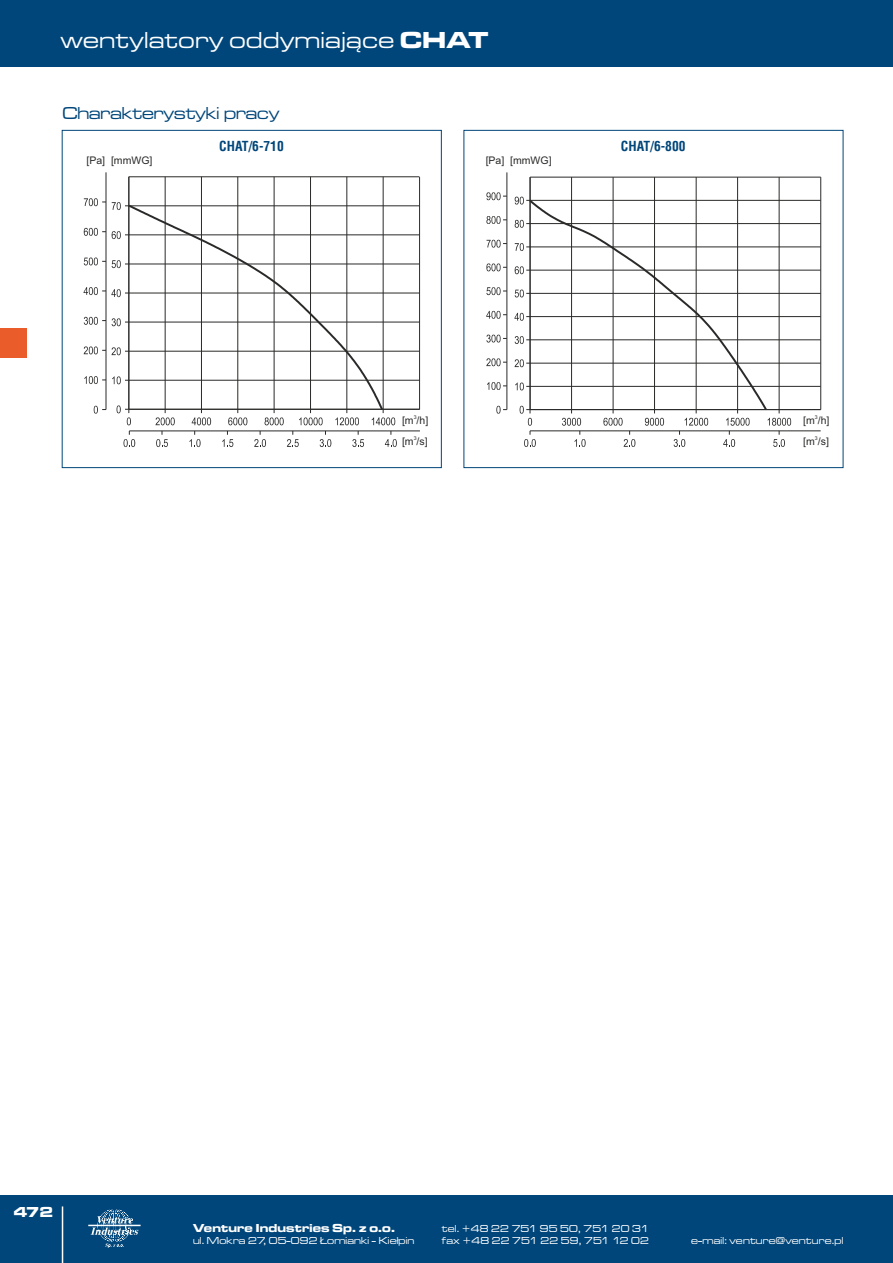
<style>
.page{position:relative;width:893px;height:1263px;background:#fff}
.page>*{position:absolute;margin:0;border:0;box-sizing:border-box;transform-origin:0 0}
.t1{font:24px "Microgramma D Medi Exte";letter-spacing:.03em;color:#fefefe}
.t2{font:18px "Microgramma D Medi Exte";color:#00467a}
.t3{font:15px "Microgramma D Bold Exte";color:#fefefe}
.t4{font:700 13.5px "Switzerland Condensed";color:#00467a}
.t5{font:12px "Microgramma D Bold Exte";letter-spacing:.015em;color:#fefefe}
.t6{font:10.5px/12.3px "Microgramma D Medi Exte";letter-spacing:.02em;color:#fefefe}
.t7{font:10.5px "Arial";color:#2a2a29}
.t8{font:5.25px "Arial";color:#2a2a29}
.s1{font-family:"Microgramma D Bold Exte"}
</style>
<div class="page">
<hr style="left:129px;top:430px;width:291px;height:1px;background:#2a2a29">
<svg style="left:124px;top:431px;width:11px;height:16px"></svg>
<svg style="left:156px;top:431px;width:12px;height:16px"></svg>
<svg style="left:189px;top:431px;width:12px;height:16px"></svg>
<svg style="left:222px;top:431px;width:11px;height:16px"></svg>
<svg style="left:254px;top:431px;width:12px;height:16px"></svg>
<svg style="left:287px;top:431px;width:12px;height:16px"></svg>
<svg style="left:320px;top:431px;width:11px;height:16px"></svg>
<svg style="left:352px;top:431px;width:12px;height:16px"></svg>
<svg style="left:385px;top:431px;width:12px;height:16px"></svg>
<hr style="left:129px;top:177px;width:1px;height:232px;background:#2a2a29">
<hr style="left:165px;top:177px;width:1px;height:232px;background:#2a2a29">
<hr style="left:201px;top:177px;width:1px;height:232px;background:#2a2a29">
<hr style="left:237px;top:177px;width:1px;height:232px;background:#2a2a29">
<hr style="left:274px;top:177px;width:1px;height:232px;background:#2a2a29">
<hr style="left:310px;top:177px;width:1px;height:232px;background:#2a2a29">
<hr style="left:347px;top:177px;width:1px;height:232px;background:#2a2a29">
<hr style="left:383px;top:177px;width:1px;height:232px;background:#2a2a29">
<svg style="left:155px;top:412px;width:20px;height:13px"></svg>
<svg style="left:192px;top:412px;width:19px;height:13px"></svg>
<svg style="left:228px;top:412px;width:19px;height:13px"></svg>
<svg style="left:265px;top:412px;width:19px;height:13px"></svg>
<svg style="left:299px;top:412px;width:24px;height:13px"></svg>
<svg style="left:335px;top:412px;width:24px;height:13px"></svg>
<svg style="left:372px;top:412px;width:23px;height:13px"></svg>
<hr style="left:128px;top:177px;width:1px;height:232px;background:#2a2a29">
<hr style="left:129px;top:409px;width:290px;height:1px;background:#2a2a29">
<hr style="left:129px;top:380px;width:290px;height:1px;background:#2a2a29">
<hr style="left:129px;top:351px;width:290px;height:1px;background:#2a2a29">
<hr style="left:129px;top:322px;width:290px;height:1px;background:#2a2a29">
<hr style="left:129px;top:293px;width:290px;height:1px;background:#2a2a29">
<hr style="left:129px;top:264px;width:290px;height:1px;background:#2a2a29">
<hr style="left:129px;top:235px;width:290px;height:1px;background:#2a2a29">
<hr style="left:129px;top:205px;width:290px;height:1px;background:#2a2a29">
<svg style="left:117px;top:405px;width:14px;height:20px"></svg>
<svg style="left:112px;top:376px;width:14px;height:8px"></svg>
<svg style="left:112px;top:347px;width:14px;height:8px"></svg>
<svg style="left:112px;top:318px;width:14px;height:8px"></svg>
<svg style="left:112px;top:260px;width:14px;height:8px"></svg>
<svg style="left:112px;top:231px;width:14px;height:8px"></svg>
<svg style="left:112px;top:202px;width:17px;height:8px"></svg>
<hr style="left:129px;top:176px;width:290px;height:1px;background:#2a2a29">
<svg style="left:126px;top:203px;width:259px;height:209px"></svg>
<hr style="left:419px;top:177px;width:1px;height:233px;background:#2a2a29">
<hr style="left:106px;top:172px;width:1px;height:238px;background:#2a2a29">
<svg style="left:94px;top:406px;width:12px;height:8px"></svg>
<svg style="left:84px;top:376px;width:22px;height:8px"></svg>
<svg style="left:84px;top:346px;width:22px;height:8px"></svg>
<svg style="left:84px;top:317px;width:22px;height:8px"></svg>
<svg style="left:84px;top:287px;width:45px;height:10px"></svg>
<svg style="left:84px;top:257px;width:22px;height:8px"></svg>
<svg style="left:84px;top:228px;width:22px;height:8px"></svg>
<svg style="left:84px;top:198px;width:22px;height:8px"></svg>
<hr style="left:571px;top:177px;width:1px;height:233px;background:#2a2a29">
<hr style="left:613px;top:177px;width:1px;height:233px;background:#2a2a29">
<hr style="left:654px;top:177px;width:1px;height:233px;background:#2a2a29">
<hr style="left:696px;top:177px;width:1px;height:233px;background:#2a2a29">
<hr style="left:737px;top:177px;width:1px;height:233px;background:#2a2a29">
<hr style="left:779px;top:177px;width:1px;height:233px;background:#2a2a29">
<svg style="left:645px;top:412px;width:19px;height:14px"></svg>
<hr style="left:530px;top:177px;width:1px;height:233px;background:#2a2a29">
<hr style="left:530px;top:409px;width:291px;height:1px;background:#2a2a29">
<hr style="left:530px;top:386px;width:291px;height:1px;background:#2a2a29">
<hr style="left:530px;top:363px;width:291px;height:1px;background:#2a2a29">
<hr style="left:530px;top:339px;width:291px;height:1px;background:#2a2a29">
<hr style="left:530px;top:316px;width:291px;height:1px;background:#2a2a29">
<hr style="left:530px;top:293px;width:291px;height:1px;background:#2a2a29">
<hr style="left:530px;top:270px;width:291px;height:1px;background:#2a2a29">
<hr style="left:530px;top:247px;width:291px;height:1px;background:#2a2a29">
<hr style="left:530px;top:223px;width:291px;height:1px;background:#2a2a29">
<hr style="left:530px;top:200px;width:291px;height:1px;background:#2a2a29">
<svg style="left:515px;top:382px;width:12px;height:8px"></svg>
<svg style="left:515px;top:359px;width:12px;height:8px"></svg>
<svg style="left:515px;top:336px;width:12px;height:8px"></svg>
<svg style="left:514px;top:313px;width:13px;height:8px"></svg>
<svg style="left:515px;top:289px;width:12px;height:8px"></svg>
<svg style="left:515px;top:266px;width:12px;height:8px"></svg>
<svg style="left:515px;top:243px;width:12px;height:8px"></svg>
<svg style="left:515px;top:220px;width:12px;height:8px"></svg>
<svg style="left:515px;top:197px;width:15px;height:8px"></svg>
<hr style="left:530px;top:177px;width:291px;height:1px;background:#2a2a29">
<hr style="left:820px;top:177px;width:1px;height:233px;background:#2a2a29">
<hr style="left:530px;top:430px;width:291px;height:1px;background:#2a2a29">
<svg style="left:520px;top:406px;width:16px;height:41px"></svg>
<svg style="left:562px;top:412px;width:24px;height:35px"></svg>
<svg style="left:603px;top:412px;width:32px;height:35px"></svg>
<svg style="left:674px;top:412px;width:34px;height:35px"></svg>
<svg style="left:723px;top:412px;width:27px;height:35px"></svg>
<svg style="left:768px;top:410px;width:23px;height:37px"></svg>
<hr style="left:506px;top:172px;width:1px;height:238px;background:#2a2a29">
<svg style="left:496px;top:406px;width:11px;height:8px"></svg>
<svg style="left:487px;top:382px;width:20px;height:8px"></svg>
<svg style="left:486px;top:358px;width:21px;height:8px"></svg>
<svg style="left:486px;top:335px;width:21px;height:8px"></svg>
<svg style="left:486px;top:311px;width:21px;height:8px"></svg>
<svg style="left:486px;top:287px;width:21px;height:8px"></svg>
<svg style="left:486px;top:263px;width:21px;height:8px"></svg>
<svg style="left:486px;top:240px;width:21px;height:8px"></svg>
<svg style="left:486px;top:216px;width:21px;height:8px"></svg>
<svg style="left:486px;top:192px;width:21px;height:8px"></svg>
<svg style="left:527px;top:198px;width:242px;height:214px"></svg>
<div style="left:62px;top:130px;width:380px;height:338px;border:1px solid #00467a"></div>
<div style="left:464px;top:130px;width:379px;height:338px;border:1px solid #00467a"></div>
<div style="left:0;top:1195px;width:893px;height:68px;background:#00467a"></div>
<div style="left:0;top:0;width:893px;height:66px;background:#00467a"></div>
<hr style="left:62px;top:1206px;width:1px;height:57px;background:#fefefe">
<div style="left:0;top:328px;width:27px;height:30px;background:#ea5c2a"></div>
<svg style="left:88px;top:1209px;width:53px;height:39px"></svg>
<h1 class="t1" style="left:61px;top:30px;width:429px">wentylatory oddymiające <span class="s1">CHAT</span></h1>
<h2 class="t2" style="left:62px;top:105px;width:218px">Charakterystyki pracy</h2>
<p class="t4" style="left:219px;top:140px;width:66px">CHAT/6-710</p>
<p class="t4" style="left:621px;top:140px;width:66px">CHAT/6-800</p>
<p class="t7" style="left:87px;top:156px;width:67px">[Pa] [mmWG]</p>
<p class="t7" style="left:486px;top:156px;width:67px">[Pa] [mmWG]</p>
<p class="t8" style="left:414px;top:415px;width:4px">3</p>
<p class="t7" style="left:402px;top:416px;width:28px">[m /h]</p>
<p class="t8" style="left:414px;top:436px;width:4px">3</p>
<p class="t7" style="left:402px;top:437px;width:27px">[m /s]</p>
<p class="t8" style="left:815px;top:415px;width:4px">3</p>
<p class="t7" style="left:803px;top:416px;width:28px">[m /h]</p>
<p class="t8" style="left:815px;top:436px;width:4px">3</p>
<p class="t7" style="left:803px;top:437px;width:27px">[m /s]</p>
<h3 class="t3" style="left:13px;top:1205px;width:41px">472</h3>
<p class="t5" style="left:193px;top:1222px;width:203px">Venture Industries Sp. z o.o.</p>
<p class="t6" style="left:193px;top:1235px;width:223px">ul. Mokra 27, 05-092 Łomianki - Kiełpin</p>
<p class="t6" style="left:442px;top:1222px;width:209px">tel. +48 22 751 95 50, 751 20 31 fax +48 22 751 22 59, 751 12 02</p>
<p class="t6" style="left:691px;top:1235px;width:154px">e-mail: venture@venture.pl</p>
</div>
